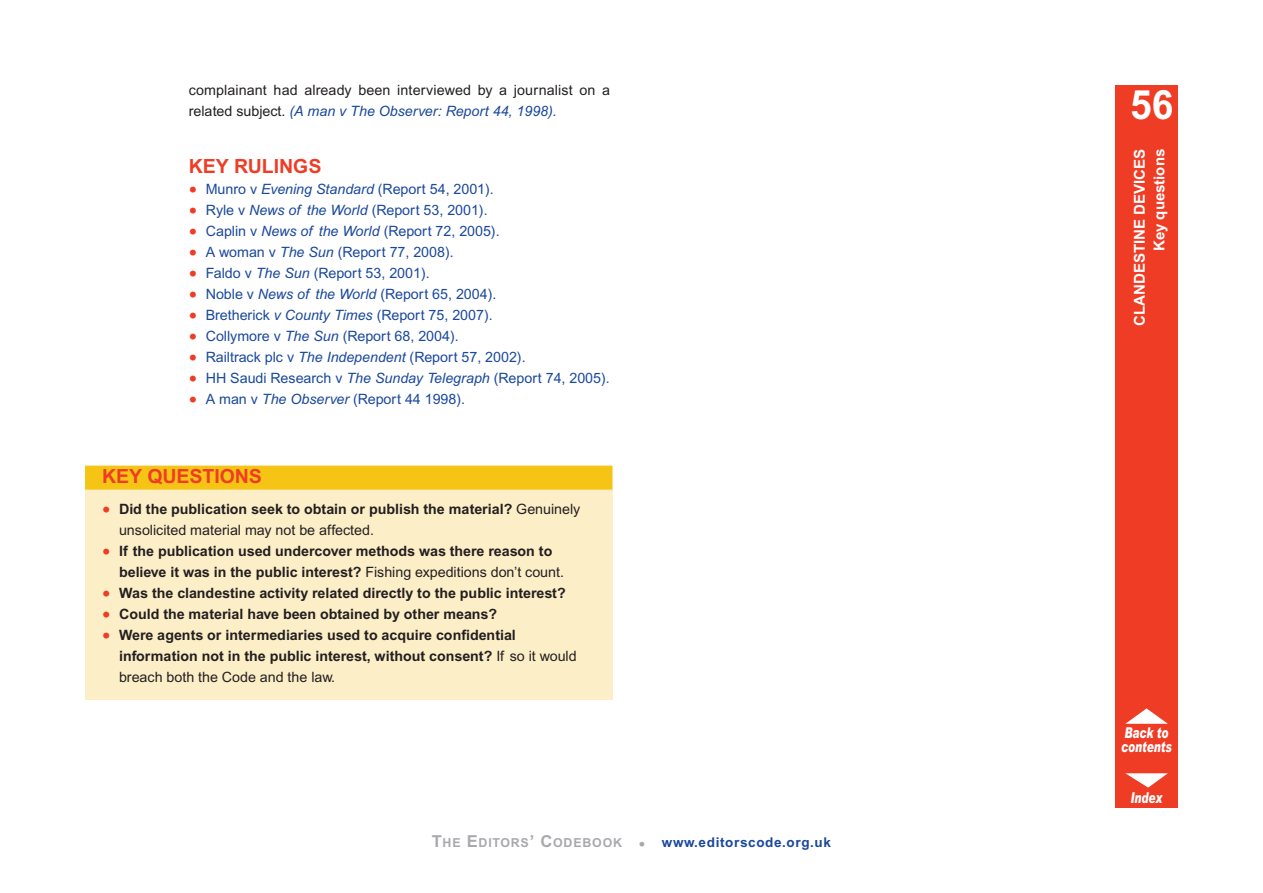
<style>
.page{position:relative;width:1263px;height:893px;background:#fff}
.page>*{position:absolute;margin:0;border:0;box-sizing:border-box;transform-origin:0 0}
.t1{font:700 40.5px "Arial";color:#fff;scale:.96 1}
.t2{font:700 19.5px "Arial";color:#ef3c25}
.t3{font:700 15px/19.5px "Arial";color:#fff;text-align:right}
.t4{font:italic 900 15px/13.5px "Arial";color:#fff;scale:.7 1}
.t5{font:700 14.25px/21px "Arial";color:#231f20}
.t6{font:14.25px "Arial";color:#1a489c}
.t7{font:14.25px/21px "Arial";letter-spacing:.01em;color:#231f20}
.t8{font:700 13.5px "Arial";letter-spacing:.05em;color:#1a489c}
.s1{font-style:italic;color:#1a489c}
.s2{font-size:24px;color:#ef3c25}
.s3{font-style:italic}
.s4{font-weight:400;font-size:24px;color:#ef3c25}
.s5{font-weight:400}
.s6{font-size:16.5px;color:#a8a9ad}
.s7{font-size:12.3px;color:#a8a9ad}
</style>
<div class="page">
<div style="left:1116px;top:85px;width:62px;height:723px;background:#ef3c25"></div>
<svg style="left:1125px;top:708px;width:43px;height:16px"></svg>
<svg style="left:1125px;top:773px;width:43px;height:15px"></svg>
<div style="left:85px;top:466px;width:527px;height:233px;background:#fceec7"></div>
<div style="left:85px;top:466px;width:527px;height:24px;background:#f6c415"></div>
<p class="t7" style="left:189px;top:81px;width:423px">complainant had already been interviewed by a journalist on a related subject. <span class="s1">(A man v The Observer: Report 44, 1998).</span></p>
<h2 class="t2" style="left:189px;top:159px;width:134px">KEY RULINGS</h2>
<p class="t6" style="left:189px;top:184px;width:307px"><span class="s2">•</span> Munro v <span class="s3">Evening Standard</span> (Report 54, 2001).</p>
<p class="t6" style="left:189px;top:205px;width:300px"><span class="s2">•</span> Ryle v <span class="s3">News of the World</span> (Report 53, 2001).</p>
<p class="t6" style="left:189px;top:226px;width:312px"><span class="s2">•</span> Caplin v <span class="s3">News of the World</span> (Report 72, 2005).</p>
<p class="t6" style="left:189px;top:247px;width:266px"><span class="s2">•</span> A woman v <span class="s3">The Sun</span> (Report 77, 2008).</p>
<p class="t6" style="left:189px;top:268px;width:242px"><span class="s2">•</span> Faldo v <span class="s3">The Sun</span> (Report 53, 2001).</p>
<p class="t6" style="left:189px;top:289px;width:309px"><span class="s2">•</span> Noble v <span class="s3">News of the World</span> (Report 65, 2004).</p>
<p class="t6" style="left:189px;top:310px;width:305px"><span class="s2">•</span> Bretherick <span class="s3">v County Times</span> (Report 75, 2007).</p>
<p class="t6" style="left:189px;top:331px;width:271px"><span class="s2">•</span> Collymore v <span class="s3">The Sun</span> (Report 68, 2004).</p>
<p class="t6" style="left:189px;top:352px;width:338px"><span class="s2">•</span> Railtrack plc v <span class="s3">The Independent</span> (Report 57, 2002).</p>
<p class="t6" style="left:189px;top:373px;width:423px"><span class="s2">•</span> HH Saudi Research v <span class="s3">The Sunday Telegraph</span> (Report 74, 2005).</p>
<p class="t6" style="left:189px;top:394px;width:278px"><span class="s2">•</span> A man v <span class="s3">The Observer</span> (Report 44 1998).</p>
<h2 class="t2" style="left:102px;top:469px;width:161px">KEY QUESTIONS</h2>
<p class="t5" style="left:119px;top:500px;width:463px;text-indent:-17px"><span class="s4">•</span> Did the publication seek to obtain or publish the material? <span class="s5">Genuinely unsolicited material may not be affected.</span></p>
<p class="t5" style="left:119px;top:542px;width:446px;text-indent:-17px"><span class="s4">•</span> If the publication used undercover methods was there reason to believe it was in the public interest? <span class="s5">Fishing expeditions don’t count.</span></p>
<p class="t5" style="left:102px;top:584px;width:465px"><span class="s4">•</span> Was the clandestine activity related directly to the public interest?</p>
<p class="t5" style="left:102px;top:605px;width:397px"><span class="s4">•</span> Could the material have been obtained by other means?</p>
<p class="t5" style="left:119px;top:626px;width:459px;text-indent:-17px"><span class="s4">•</span> Were agents or intermediaries used to acquire confidential information not in the public interest, without consent? <span class="s5">If so it would breach both the Code and the law.</span></p>
<p class="t8" style="left:432px;top:837px;width:401px"><span class="s6">T</span><span class="s7">HE</span> <span class="s6">E</span><span class="s7">DITORS</span><span class="s6">’ C</span><span class="s7">ODEBOOK</span> <span class="s6">•</span> www.editorscode.org.uk</p>
<h1 class="t1" style="left:1130px;top:90px;width:46px">56</h1>
<p class="t3" style="left:1131px;top:325px;width:178px;rotate:-90deg">CLANDESTINE DEVICES<br>Key questions</p>
<p class="t4" style="left:1121px;top:727px;width:74px">Back to contents</p>
<p class="t4" style="left:1130px;top:792px;width:47px">Index</p>
</div>
